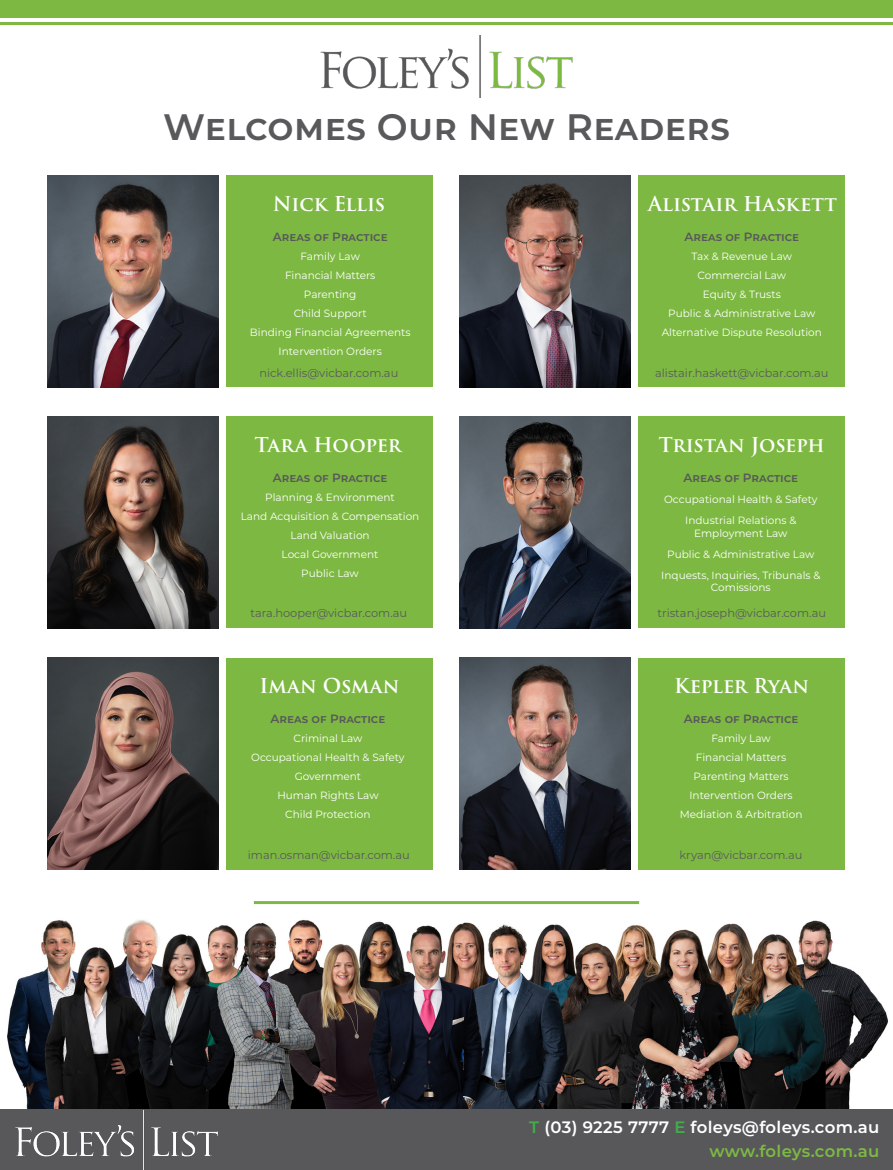
<style>
.page{position:relative;width:893px;height:1170px;background:#fff}
.page>*{position:absolute;margin:0;border:0;box-sizing:border-box;transform-origin:0 0}
.t1{font:600 36.75px "Montserrat";letter-spacing:.01em;color:#58595b}
.t2{font:600 19.95px "Trajan Pro 3";letter-spacing:-.005em;color:#fff}
.t3{font:600 16.5px/24px "Montserrat";letter-spacing:.015em;color:#fff;text-align:right}
.t4{font:600 12px "Montserrat";color:#58585b}
.t5{font:11.4px "Montserrat";color:#58595b}
.t6{font:10.5px/19px "Montserrat";color:#fff;text-align:center}
.s1{color:#41ad49}
.s2{color:#7db942}
</style>
<div class="page">
<img style="left:7px;top:919px;width:881px;height:190px">
<img style="left:320px;top:35px;width:253px;height:63px">
<img style="left:48px;top:175px;width:170px;height:212px">
<div style="left:226px;top:175px;width:207px;height:212px;background:#7db942"></div>
<img style="left:460px;top:175px;width:170px;height:212px">
<div style="left:638px;top:175px;width:207px;height:212px;background:#7db942"></div>
<img style="left:48px;top:416px;width:170px;height:212px">
<div style="left:226px;top:416px;width:207px;height:212px;background:#7db942"></div>
<img style="left:48px;top:657px;width:170px;height:212px">
<div style="left:226px;top:657px;width:207px;height:212px;background:#7db942"></div>
<img style="left:460px;top:416px;width:170px;height:212px">
<div style="left:638px;top:416px;width:207px;height:212px;background:#7db942"></div>
<img style="left:460px;top:657px;width:170px;height:212px">
<div style="left:638px;top:657px;width:207px;height:212px;background:#7db942"></div>
<hr style="left:0;top:22px;width:893px;height:3px;background:#7db942">
<hr style="left:254px;top:901px;width:385px;height:3px;background:#7db942">
<div style="left:0;top:1109px;width:893px;height:60px;background:#58585b"></div>
<img style="left:15px;top:1110px;width:203px;height:59px">
<div style="left:0;top:0;width:893px;height:17px;background:#7db942"></div>
<h1 class="t1" style="left:163px;top:101px;width:568px">Welcomes Our New Readers</h1>
<h2 class="t2" style="left:273px;top:189px;width:113px">Nick Ellis</h2>
<h2 class="t2" style="left:648px;top:189px;width:190px">Alistair Haskett</h2>
<p class="t4" style="left:273px;top:228px;width:116px">Areas of Practice</p>
<p class="t6" style="left:250px;top:246px;width:162px">Family Law<br>Financial Matters<br>Parenting<br>Child Support<br>Binding Financial Agreements<br>Intervention Orders</p>
<p class="t4" style="left:684px;top:228px;width:116px">Areas of Practice</p>
<p class="t6" style="left:662px;top:246px;width:162px">Tax &amp; Revenue Law<br>Commercial Law<br>Equity &amp; Trusts<br>Public &amp; Administrative Law<br>Alternative Dispute Resolution</p>
<p class="t5" style="left:259px;top:364px;width:140px">nick.ellis@vicbar.com.au</p>
<p class="t5" style="left:655px;top:364px;width:175px">alistair.haskett@vicbar.com.au</p>
<h2 class="t2" style="left:255px;top:430px;width:148px">Tara Hooper</h2>
<h2 class="t2" style="left:659px;top:430px;width:168px">Tristan Joseph</h2>
<p class="t4" style="left:273px;top:469px;width:116px">Areas of Practice</p>
<p class="t6" style="left:241px;top:487px;width:180px">Planning &amp; Environment<br>Land Acquisition &amp; Compensation<br>Land Valuation<br>Local Government<br>Public Law</p>
<p class="t4" style="left:683px;top:469px;width:116px">Areas of Practice</p>
<p class="t6" style="left:664px;top:488px;width:155px;line-height:21.1px">Occupational Health &amp; Safety<br>Industrial Relations &amp;</p>
<p class="t6" style="left:661px;top:522px;width:161px;line-height:21.1px">Employment Law<br>Public &amp; Administrative Law<br>Inquests, Inquiries, Tribunals &amp;</p>
<p class="t6" style="left:711px;top:577px;width:61px">Comissions</p>
<p class="t5" style="left:250px;top:605px;width:158px">tara.hooper@vicbar.com.au</p>
<p class="t5" style="left:658px;top:605px;width:170px">tristan.joseph@vicbar.com.au</p>
<h2 class="t2" style="left:260px;top:671px;width:142px">Iman Osman</h2>
<h2 class="t2" style="left:674px;top:671px;width:136px">Kepler Ryan</h2>
<p class="t4" style="left:271px;top:710px;width:116px">Areas of Practice</p>
<p class="t6" style="left:251px;top:728px;width:155px">Criminal Law<br>Occupational Health &amp; Safety<br>Government<br>Human Rights Law<br>Child Protection</p>
<p class="t4" style="left:684px;top:710px;width:116px">Areas of Practice</p>
<p class="t6" style="left:680px;top:728px;width:124px">Family Law<br>Financial Matters<br>Parenting Matters<br>Intervention Orders<br>Mediation &amp; Arbitration</p>
<p class="t5" style="left:248px;top:846px;width:164px">iman.osman@vicbar.com.au</p>
<p class="t5" style="left:680px;top:846px;width:124px">kryan@vicbar.com.au</p>
<h3 class="t3" style="left:529px;top:1114px;width:352px"><span class="s1">T</span> (03) 9225 7777 <span class="s1">E</span> foleys@foleys.com.au <span class="s2">www.foleys.com.au</span></h3>
</div>
